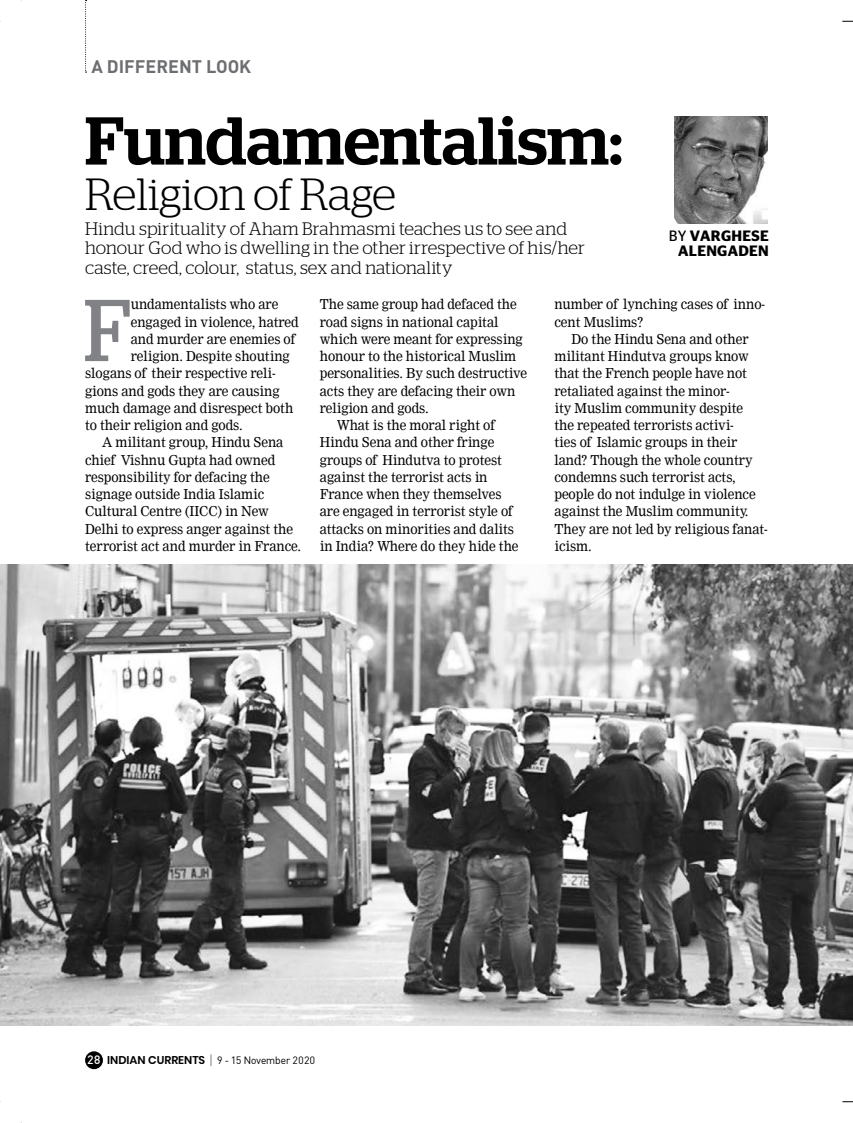
<style>
.page{position:relative;width:853px;height:1123px;background:#fff}
.page>*{position:absolute;margin:0;border:0;box-sizing:border-box;transform-origin:0 0}
.t1{font:87.45px "Stag";color:#808285;scale:.95 1}
.t2{font:500 67.5px "Stag";color:#000}
.t3{font:300 45px "Stag";letter-spacing:-.005em;color:#000}
.t4{font:300 18px/19.5px "Stag";letter-spacing:.005em;color:#000}
.t5{font:700 18px "DI Nc";color:#6d6e71}
.t6{font:600 15px/15px "Stag Sans";letter-spacing:.02em;color:#000;text-align:right}
.t7{font:13.5px/17.2px "Nimrod";letter-spacing:-.005em;color:#000;scale:.95 1}
.t8{font:10.5px "Sapient Sans";color:#000}
.s1{font-weight:400}
.s2{font-weight:500;font-size:12px;color:#fff}
.s3{font-family:"Poppins";font-weight:600;font-size:11.25px}
.s4{font-weight:300;font-size:13.5px}
</style>
<div class="page">
<div style="left:85px;top:1051px;width:18px;height:18px;background:#000;border-radius:50%"></div>
<img style="left:674px;top:117px;width:93px;height:106px">
<svg style="left:85px;top:0;width:2px;height:73px"></svg>
<img style="left:0;top:564px;width:853px;height:461px">
<h3 class="t5" style="left:91px;top:55px;width:39px">A DIFFERENT</h3>
<h3 class="t5" style="left:206px;top:55px;width:12px">LOOK</h3>
<h2 class="t2" style="left:85px;top:101px;width:539px">Fundamentalism:</h2>
<h3 class="t3" style="left:85px;top:168px;width:312px">Religion of Rage</h3>
<h3 class="t4" style="left:85px;top:218px;width:501px">Hindu spirituality of Aham Brahmasmi teaches us to see and honour God who is dwelling in the other irrespective of his/her caste, creed, colour, status, sex and nationality</h3>
<h1 class="t1" style="left:84px;top:280px;width:51px">F</h1>
<p class="t7" style="left:131px;top:296px;width:157px">undamentalists who are</p>
<p class="t6" style="left:668px;top:228px;width:101px"><span class="s1">by</span> VARGHESE<br>ALENGADEN</p>
<p class="t7" style="left:320px;top:296px;width:209px">The same group had defaced the</p>
<p class="t7" style="left:320px;top:313px;width:189px">road signs in national capital</p>
<p class="t7" style="left:320px;top:330px;width:215px">which were meant for expressing</p>
<p class="t7" style="left:320px;top:348px;width:208px">honour to the historical Muslim</p>
<p class="t7" style="left:320px;top:365px;width:220px">personalities. By such destructive</p>
<p class="t7" style="left:320px;top:382px;width:207px">acts they are defacing their own</p>
<p class="t7" style="left:320px;top:399px;width:116px">religion and gods.</p>
<p class="t7" style="left:337px;top:417px;width:168px">What is the moral right of</p>
<p class="t7" style="left:320px;top:434px;width:185px">Hindu Sena and other fringe</p>
<p class="t7" style="left:320px;top:451px;width:193px">groups of Hindutva to protest</p>
<p class="t7" style="left:320px;top:468px;width:178px">against the terrorist acts in</p>
<p class="t7" style="left:320px;top:486px;width:193px">France when they themselves</p>
<p class="t7" style="left:320px;top:503px;width:204px">are engaged in terrorist style of</p>
<p class="t7" style="left:320px;top:520px;width:206px">attacks on minorities and dalits</p>
<p class="t7" style="left:320px;top:537px;width:211px">in India? Where do they hide the</p>
<p class="t7" style="left:554px;top:296px;width:223px">number of lynching cases of inno&shy;cent Muslims?</p>
<p class="t7" style="left:554px;top:330px;width:226px;text-indent:17px">Do the Hindu Sena and other militant Hindutva groups know that the French people have not retaliated against the minor-<br>ity Muslim community despite<br>the repeated terrorists activi-<br>ties of Islamic groups in their land? Though the whole country condemns such terrorist acts, people do not indulge in violence against the Muslim community.<br>They are not led by religious fanat&shy;icism.</p>
<p class="t7" style="left:131px;top:313px;width:178px">engaged in violence, hatred</p>
<p class="t7" style="left:131px;top:330px;width:175px">and murder are enemies of</p>
<p class="t7" style="left:131px;top:348px;width:169px">religion. Despite shouting</p>
<p class="t7" style="left:85px;top:365px;width:202px">slogans of their respective reli-</p>
<p class="t7" style="left:85px;top:382px;width:206px">gions and gods they are causing</p>
<p class="t7" style="left:85px;top:399px;width:221px">much damage and disrespect both</p>
<p class="t7" style="left:85px;top:417px;width:167px">to their religion and gods.</p>
<p class="t7" style="left:102px;top:434px;width:192px">A militant group, Hindu Sena</p>
<p class="t7" style="left:85px;top:451px;width:202px">chief Vishnu Gupta had owned</p>
<p class="t7" style="left:85px;top:468px;width:196px">responsibility for defacing the</p>
<p class="t7" style="left:85px;top:486px;width:190px">signage outside India Islamic</p>
<p class="t7" style="left:85px;top:503px;width:195px">Cultural Centre (IICC) in New</p>
<p class="t7" style="left:85px;top:520px;width:220px">Delhi to express anger against the</p>
<p class="t7" style="left:85px;top:537px;width:229px">terrorist act and murder in France.</p>
<p class="t8" style="left:87px;top:1053px;width:230px"><span class="s2">28</span> <span class="s3">INDIAN CURRENTS</span> <span class="s4">|</span> 9 - 15 November 2020</p>
</div>
